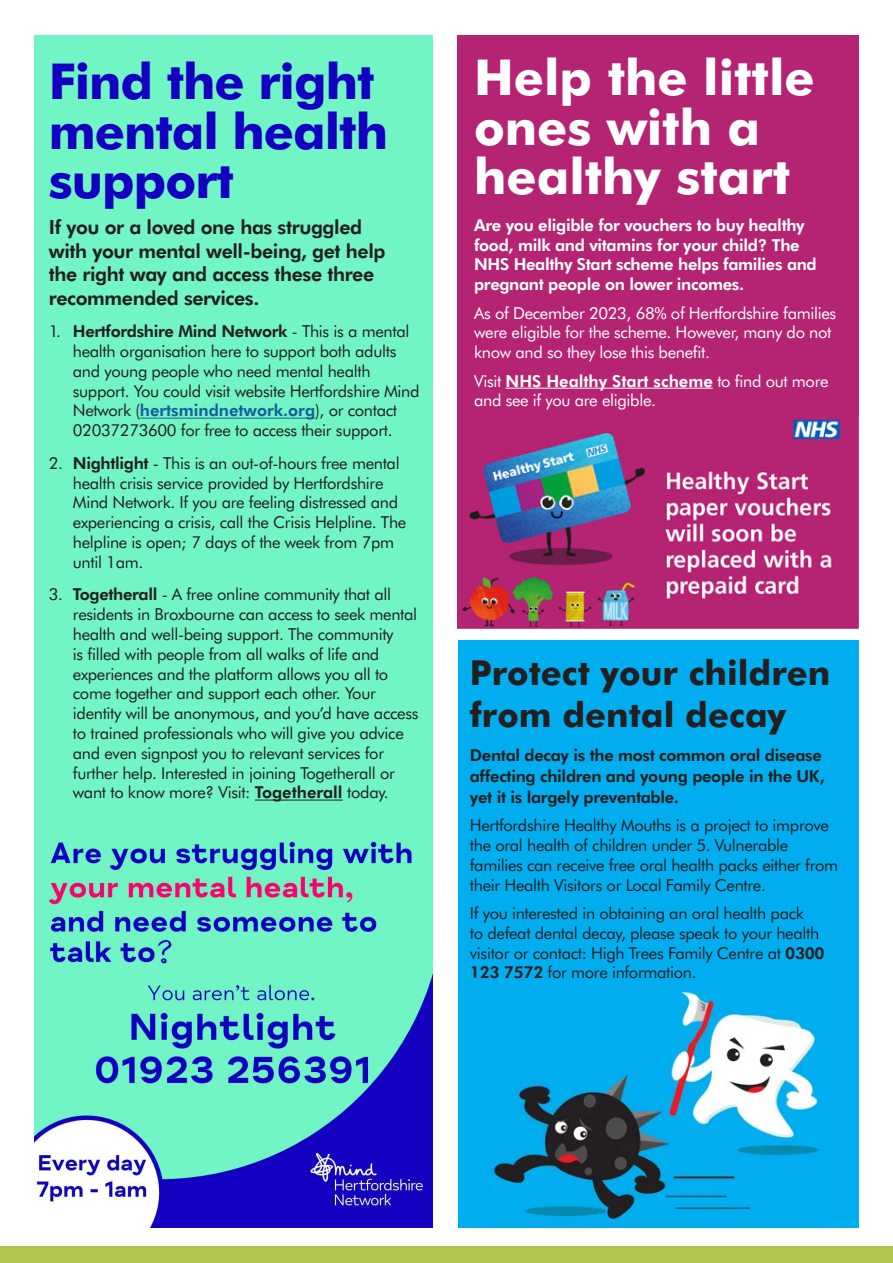
<style>
.page{position:relative;width:893px;height:1263px;background:#fff}
.page>*{position:absolute;margin:0;border:0;box-sizing:border-box;transform-origin:0 0}
.t1{font:800 49.5px/49.5px "Futura BT";color:#fff}
.t2{font:800 49.5px/49.5px "Futura BT";letter-spacing:-.02em;color:#1400c1}
.t3{font:800 34.5px/42px "Futura BT";color:#231f20}
.t4{font:700 19.5px/23.4px "Futura BT";letter-spacing:-.02em;color:#231f20}
.t5{font:16.5px/19.8px "Futura BT";letter-spacing:-.02em;color:#231f20}
.t6{font:16.5px/19.8px "Futura BT";letter-spacing:-.02em;color:#fff}
.t7{font:700 16.5px/19.8px "Futura BT";letter-spacing:-.02em;color:#fff}
.t8{font:700 16.5px/21px "Futura BT";letter-spacing:-.02em;color:#231f20}
.s1{font-weight:700}
.s2{font-weight:700;color:#175d9e}
</style>
<div class="page">
<div style="left:0;top:1247px;width:893px;height:16px;background:#b0c54c"></div>
<div style="left:35px;top:35px;width:398px;height:798px;background:#71f5c4"></div>
<div style="left:458px;top:641px;width:400px;height:587px;background:#00aef0"></div>
<hr style="left:140px;top:418px;width:175px;height:1px;background:#175d9e">
<hr style="left:255px;top:800px;width:88px;height:1px;background:#231f20">
<img style="left:34px;top:827px;width:399px;height:400px">
<div style="left:457px;top:35px;width:402px;height:436px;background:#b52473"></div>
<hr style="left:506px;top:388px;width:207px;height:1px;background:#fff">
<img style="left:457px;top:416px;width:402px;height:212px">
<img style="left:493px;top:991px;width:326px;height:229px">
<p class="t2" style="left:49px;top:54px;width:341px">Find the right mental health support</p>
<p class="t4" style="left:49px;top:215px;width:338px">If you or a loved one has struggled with your mental well-being, get help the right way and access these three recommended services.</p>
<p class="t5" style="left:73px;top:321px;width:348px;text-indent:-24px">1. <span class="s1">Hertfordshire Mind Network</span> - This is a mental health organisation here to support both adults and young people who need mental health support. You could visit website Hertfordshire Mind Network (<span class="s2">hertsmindnetwork.org</span>), or contact 02037273600 for free to access their support.</p>
<p class="t5" style="left:73px;top:452px;width:335px;text-indent:-24px">2. <span class="s1">Nightlight</span> - This is an out-of-hours free mental health crisis service provided by Hertfordshire Mind Network. If you are feeling distressed and experiencing a crisis, call the Crisis Helpline. The helpline is open; 7 days of the week from 7pm until 1am.</p>
<p class="t5" style="left:73px;top:584px;width:347px;text-indent:-24px">3. <span class="s1">Togetherall</span> - A free online community that all residents in Broxbourne can access to seek mental health and well-being support. The community<br>is filled with people from all walks of life and experiences and the platform allows you all to come together and support each other. Your identity will be anonymous, and you’d have access to trained professionals who will give you advice and even signpost you to relevant services for further help. Interested in joining Togetherall or want to know more? Visit: <span class="s1">Togetherall</span> today.</p>
<p class="t1" style="left:474px;top:50px;width:342px">Help the little ones with a healthy start</p>
<p class="t7" style="left:474px;top:214px;width:344px">Are you eligible for vouchers to buy healthy food, milk and vitamins for your child? The NHS Healthy Start scheme helps families and pregnant people on lower incomes.</p>
<p class="t6" style="left:474px;top:302px;width:364px">As of December 2023, 68% of Hertfordshire families were eligible for the scheme. However, many do not know and so they lose this benefit.</p>
<p class="t6" style="left:474px;top:370px;width:356px">Visit <span class="s1">NHS Healthy Start scheme</span> to find out more and see if you are eligible.</p>
<p class="t3" style="left:470px;top:650px;width:362px">Protect your children from dental decay</p>
<p class="t8" style="left:470px;top:744px;width:356px">Dental decay is the most common oral disease affecting children and young people in the UK, yet it is largely preventable.</p>
<p class="t5" style="left:470px;top:815px;width:370px">Hertfordshire Healthy Mouths is a project to improve the oral health of children under 5. Vulnerable families can receive free oral health packs either from their Health Visitors or Local Family Centre.</p>
<p class="t5" style="left:470px;top:902px;width:356px">If you interested in obtaining an oral health pack<br>to defeat dental decay, please speak to your health visitor or contact: High Trees Family Centre at <span class="s1">0300<br>123 7572</span> for more information.</p>
</div>
